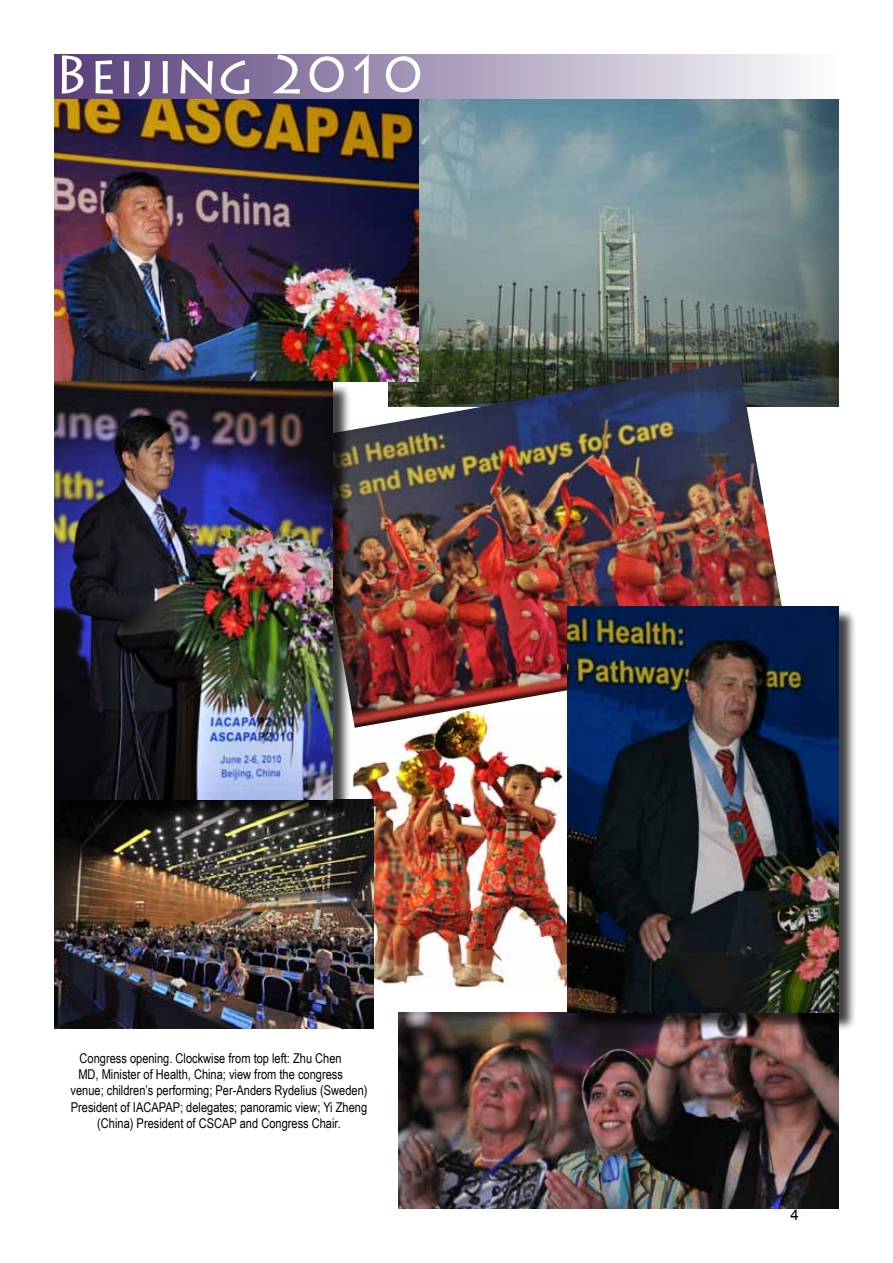
<style>
.page{position:relative;width:893px;height:1263px;background:#fff}
.page>*{position:absolute;margin:0;border:0;box-sizing:border-box;transform-origin:0 0}
.t1{font:54px "Lithos Pro";color:#fff}
.t2{font:15px "Arial";color:#000}
.t3{font:13.5px "Arial Narrow";color:#000}
</style>
<div class="page">
<img style="left:354px;top:728px;width:213px;height:260px">
<div style="left:54px;top:54px;width:785px;height:45px;background:linear-gradient(to right,#573d79,#fdfdfd)"></div>
<img style="left:418px;top:99px;width:420px;height:307px">
<img style="left:332px;top:362px;width:458px;height:366px">
<img style="left:54px;top:99px;width:364px;height:282px">
<img style="left:54px;top:800px;width:319px;height:228px">
<div style="left:56px;top:383px;width:295px;height:435px;background:#000;opacity:.75"></div>
<img style="left:54px;top:381px;width:278px;height:419px">
<img style="left:398px;top:1012px;width:440px;height:197px">
<div style="left:569px;top:608px;width:288px;height:423px;background:#000;opacity:.75"></div>
<img style="left:567px;top:606px;width:271px;height:406px">
<h1 class="t1" style="left:54px;top:44px;width:370px">Beijing 2010</h1>
<p class="t3" style="left:80px;top:1048px;width:264px">Congress opening. Clockwise from top left: Zhu Chen</p>
<p class="t3" style="left:78px;top:1064px;width:266px">MD, Minister of Health, China; view from the congress</p>
<p class="t3" style="left:71px;top:1081px;width:298px">venue; children’s performing; Per-Anders Rydelius (Sweden)</p>
<p class="t3" style="left:71px;top:1097px;width:298px">President of IACAPAP; delegates; panoramic view; Yi Zheng</p>
<p class="t3" style="left:97px;top:1113px;width:245px">(China) President of CSCAP and Congress Chair.</p>
<p class="t2" style="left:790px;top:1205px;width:10px">4</p>
</div>
